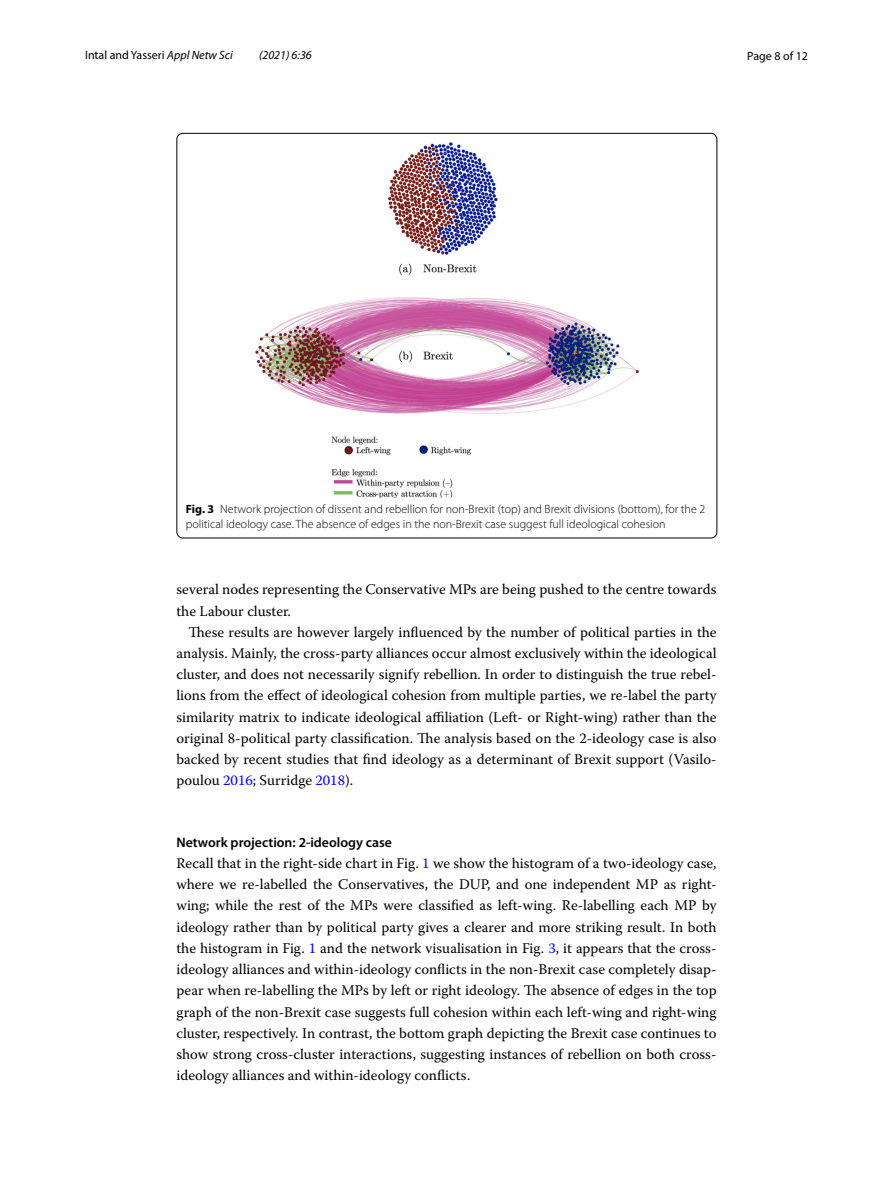
<style>
.page{position:relative;width:893px;height:1187px;background:#fff}
.page>*{position:absolute;margin:0;border:0;box-sizing:border-box;transform-origin:0 0}
.t1{font:14.7px/21.3px "Warnock Pro";color:#000;text-align:justify}
.t2{font:600 13.8px "Myriad Pro";color:#000}
.t3{font:300 12px/15px "Myriad Pro";color:#000}
.t4{font:12px "Myriad Pro";color:#000}
.t5{font:italic 12px "Myriad Pro";color:#000}
.s1{font-style:italic}
.s2{font-weight:700}
.s3{color:#00f}
</style>
<div class="page">
<img style="left:255px;top:142px;width:383px;height:355px">
<p class="t4" style="left:85px;top:48px;width:149px">Intal and Yasseri <span class="s1">Appl Netw Sci</span></p>
<p class="t5" style="left:259px;top:48px;width:54px">(2021) 6:36</p>
<p class="t4" style="left:747px;top:48px;width:62px">Page 8 of 12</p>
<p class="t3" style="left:186px;top:501px;width:521px"><span class="s2">Fig. 3</span> Network projection of dissent and rebellion for non-Brexit (top) and Brexit divisions (bottom), for the 2 political ideology case. The absence of edges in the non-Brexit case suggest full ideological cohesion</p>
<p class="t1" style="left:176px;top:578px;width:542px">several nodes representing the Conservative MPs are being pushed to the centre towards the Labour cluster.</p>
<p class="t1" style="left:176px;top:621px;width:542px;text-indent:12px">These results are however largely influenced by the number of political parties in the analysis. Mainly, the cross-party alliances occur almost exclusively within the ideological cluster, and does not necessarily signify rebellion. In order to distinguish the true rebel&shy;lions from the effect of ideological cohesion from multiple parties, we re-label the party similarity matrix to indicate ideological affiliation (Left- or Right-wing) rather than the original 8-political party classification. The analysis based on the 2-ideology case is also backed by recent studies that find ideology as a determinant of Brexit support (Vasilo&shy;poulou <span class="s3">2016</span>; Surridge <span class="s3">2018</span>).</p>
<p class="t2" style="left:176px;top:833px;width:217px">Network projection: 2‑ideology case</p>
<p class="t1" style="left:176px;top:852px;width:542px">Recall that in the right-side chart in Fig. <span class="s3">1</span> we show the histogram of a two-ideology case, where we re-labelled the Conservatives, the DUP, and one independent MP as right&shy;wing; while the rest of the MPs were classified as left-wing. Re-labelling each MP by ideology rather than by political party gives a clearer and more striking result. In both the histogram in Fig. <span class="s3">1</span> and the network visualisation in Fig. <span class="s3">3</span>, it appears that the cross&shy;ideology alliances and within-ideology conflicts in the non-Brexit case completely disap&shy;pear when re-labelling the MPs by left or right ideology. The absence of edges in the top graph of the non-Brexit case suggests full cohesion within each left-wing and right-wing cluster, respectively. In contrast, the bottom graph depicting the Brexit case continues to show strong cross-cluster interactions, suggesting instances of rebellion on both cross&shy;ideology alliances and within-ideology conflicts.</p>
</div>
